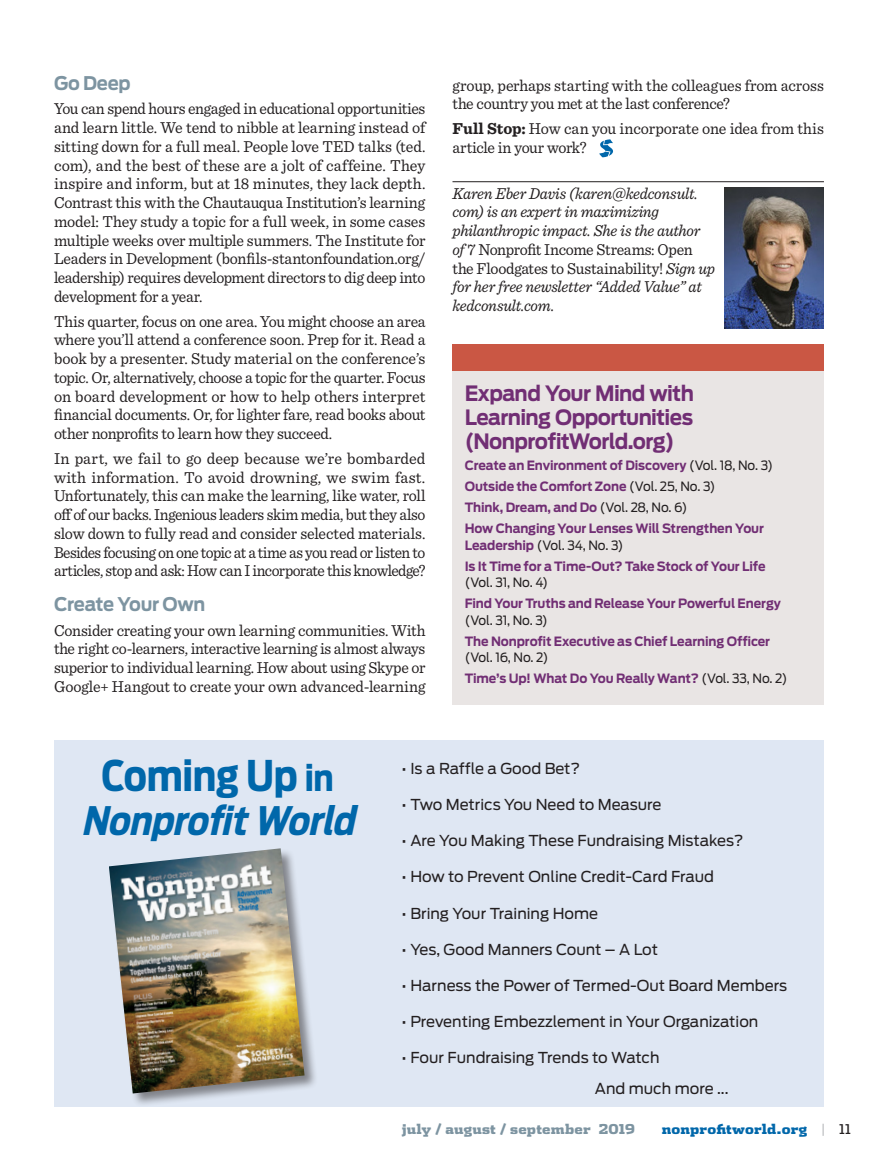
<style>
.page{position:relative;width:878px;height:1161px;background:#fff}
.page>*{position:absolute;margin:0;border:0;box-sizing:border-box;transform-origin:0 0}
.t1{font:700 42px "Antenna Cond";letter-spacing:-.01em;color:#0067aa}
.t2{font:italic 700 39px "Antenna Cond";color:#0067aa}
.Sidebar_Head{font:700 21px/24px "Antenna";letter-spacing:-.035em;color:#712e74;text-align:justify;scale:.95 1}
.Reg_Feature_Sub2{font:700 18.75px "Antenna";letter-spacing:-.015em;color:#7d94a1;scale:.95 1}
.Feature_Copy{font:16.5px/18.8px "Sentinel";letter-spacing:-.015em;color:#231f20;text-align:justify;scale:.95 1}
.Feature_Copy-2{font:16.5px/18.8px "Sentinel";letter-spacing:-.015em;color:#231f20;scale:.96 1}
.Feature_Copy-3{font:16.5px/18.8px "Sentinel";letter-spacing:-.015em;color:#231f20;text-align:justify}
.Article_Credit_w__ru{font:italic 16.5px/18.8px "Sentinel";letter-spacing:-.015em;color:#231f20;scale:.95 1}
.Coming_UP{font:15px "Antenna";color:#231f20}
.t3{font:900 13.5px "Dispatch";letter-spacing:.01em;color:#7d94a1}
.t4{font:900 13.5px "Dispatch";letter-spacing:.01em;color:#0067aa}
.Sidebar_Sans_Copy{font:700 12.75px/16.5px "Antenna";letter-spacing:-.01em;color:#712e74;scale:.95 1}
.s1{font-weight:700}
.s2{font-style:normal}
.s3{font-weight:400;color:#231f20}
.s4{font-size:36px}
.s5{font-weight:400;color:#bcbdc0}
</style>
<div class="page">
<div style="left:54px;top:740px;width:770px;height:367px;background:#dfe7f3"></div>
<div style="left:108px;top:848px;width:210px;height:260px;background:#231f20;opacity:.5"></div>
<img style="left:109px;top:848px;width:195px;height:246px">
<hr style="left:452px;top:181px;width:372px;height:1px;background:#231f20">
<svg style="left:599px;top:139px;width:14px;height:18px"></svg>
<div style="left:452px;top:369px;width:372px;height:335px;background:#e9e5e4"></div>
<div style="left:452px;top:344px;width:372px;height:27px;background:#ca5744"></div>
<img style="left:724px;top:187px;width:100px;height:142px">
<p class="Reg_Feature_Sub2" style="left:54px;top:72px;width:82px">Go Deep</p>
<p class="Feature_Copy" style="left:54px;top:99px;width:392px">You can spend hours engaged in educational opportunities and learn little. We tend to nibble at learning instead of sitting down for a full meal. People love TED talks (ted. com), and the best of these are a jolt of caffeine. They inspire and inform, but at 18 minutes, they lack depth.<br>Contrast this with the Chautauqua Institution’s learning model: They study a topic for a full week, in some cases multiple weeks over multiple summers. The Institute for Leaders in Development (bonfils-stantonfoundation.org/ leadership) requires development directors to dig deep into development for a year.</p>
<p class="Feature_Copy" style="left:54px;top:311px;width:392px">This quarter, focus on one area. You might choose an area where you’ll attend a conference soon. Prep for it. Read a book by a presenter. Study material on the conference’s topic. Or, alternatively, choose a topic for the quarter. Focus on board development or how to help others interpret financial documents. Or, for lighter fare, read books about other nonprofits to learn how they succeed.</p>
<p class="Feature_Copy-3" style="left:54px;top:448px;width:373px">In part, we fail to go deep because we’re bombarded with information. To avoid drowning, we swim fast.<br>Unfortunately, this can make the learning, like water, roll off of our backs. Ingenious leaders skim media, but they also slow down to fully read and consider selected materials.<br>Besides focusing on one topic at a time as you read or listen to articles, stop and ask: How can I incorporate this knowledge?</p>
<p class="Reg_Feature_Sub2" style="left:54px;top:593px;width:161px">Create Your Own</p>
<p class="Feature_Copy-2" style="left:54px;top:620px;width:388px;text-align:justify">Consider creating your own learning communities. With the right co-learners, interactive learning is almost always superior to individual learning. How about using Skype or Google+ Hangout to create your own advanced-learning</p>
<p class="Feature_Copy-2" style="left:452px;top:75px;width:388px">group, perhaps starting with the colleagues from across the country you met at the last conference?</p>
<p class="Feature_Copy-2" style="left:452px;top:118px;width:388px"><span class="s1">Full Stop:</span> How can you incorporate one idea from this article in your work?</p>
<p class="Article_Credit_w__ru" style="left:452px;top:183px;width:278px">Karen Eber Davis (karen@kedconsult. com) is an expert in maximizing philanthropic impact. She is the author of <span class="s2">7 Nonprofit Income Streams: Open the Floodgates to Sustainability!</span> Sign up for her free newsletter “Added Value” at kedconsult.com.</p>
<p class="Sidebar_Head" style="left:464px;top:382px;width:243px">Expand Your Mind with Learning Opportunities (NonprofitWorld.org)</p>
<p class="Sidebar_Sans_Copy" style="left:464px;top:458px;width:326px">Create an Environment of Discovery <span class="s3">(Vol. 18, No. 3)</span></p>
<p class="Sidebar_Sans_Copy" style="left:464px;top:479px;width:265px">Outside the Comfort Zone <span class="s3">(Vol. 25, No. 3)</span></p>
<p class="Sidebar_Sans_Copy" style="left:464px;top:500px;width:236px">Think, Dream, and Do <span class="s3">(Vol. 28, No. 6)</span></p>
<p class="Sidebar_Sans_Copy" style="left:464px;top:521px;width:316px">How Changing Your Lenses Will Strengthen Your<br>Leadership <span class="s3">(Vol. 34, No. 3)</span></p>
<p class="Sidebar_Sans_Copy" style="left:464px;top:558px;width:318px">Is It Time for a Time-Out? Take Stock of Your Life <span class="s3">(Vol. 31, No. 4)</span></p>
<p class="Sidebar_Sans_Copy" style="left:464px;top:596px;width:334px">Find Your Truths and Release Your Powerful Energy <span class="s3">(Vol. 31, No. 3)</span></p>
<p class="Sidebar_Sans_Copy" style="left:464px;top:633px;width:323px">The Nonprofit Executive as Chief Learning Officer <span class="s3">(Vol. 16, No. 2)</span></p>
<p class="Sidebar_Sans_Copy" style="left:464px;top:671px;width:341px">Time’s Up! What Do You Really Want? <span class="s3">(Vol. 33, No. 2)</span></p>
<p class="t1" style="left:101px;top:751px;width:234px">Coming Up <span class="s4">in</span></p>
<p class="t2" style="left:81px;top:797px;width:284px">NonprofitWorld</p>
<p class="Coming_UP" style="left:401px;top:760px;width:180px">• Is a Raffle a Good Bet?</p>
<p class="Coming_UP" style="left:401px;top:796px;width:261px">• Two Metrics You Need to Measure</p>
<p class="Coming_UP" style="left:401px;top:832px;width:343px">• Are You Making These Fundraising Mistakes?</p>
<p class="Coming_UP" style="left:401px;top:868px;width:314px">• How to Prevent Online Credit-Card Fraud</p>
<p class="Coming_UP" style="left:401px;top:904px;width:198px">• Bring Your Training Home</p>
<p class="Coming_UP" style="left:401px;top:941px;width:258px">• Yes, Good Manners Count – A Lot</p>
<p class="Coming_UP" style="left:401px;top:977px;width:387px">• Harness the Power of Termed-Out Board Members</p>
<p class="Coming_UP" style="left:401px;top:1013px;width:358px">• Preventing Embezzlement in Your Organization</p>
<p class="Coming_UP" style="left:401px;top:1049px;width:259px">• Four Fundraising Trends to Watch</p>
<p class="Coming_UP" style="left:595px;top:1079px;width:135px">And much more ...</p>
<p class="t3" style="left:402px;top:1119px;width:234px">july / august / september 2019</p>
<p class="t4" style="left:661px;top:1119px;width:191px">nonprofitworld.org <span class="s5">|</span> <span class="s3">11</span></p>
</div>
